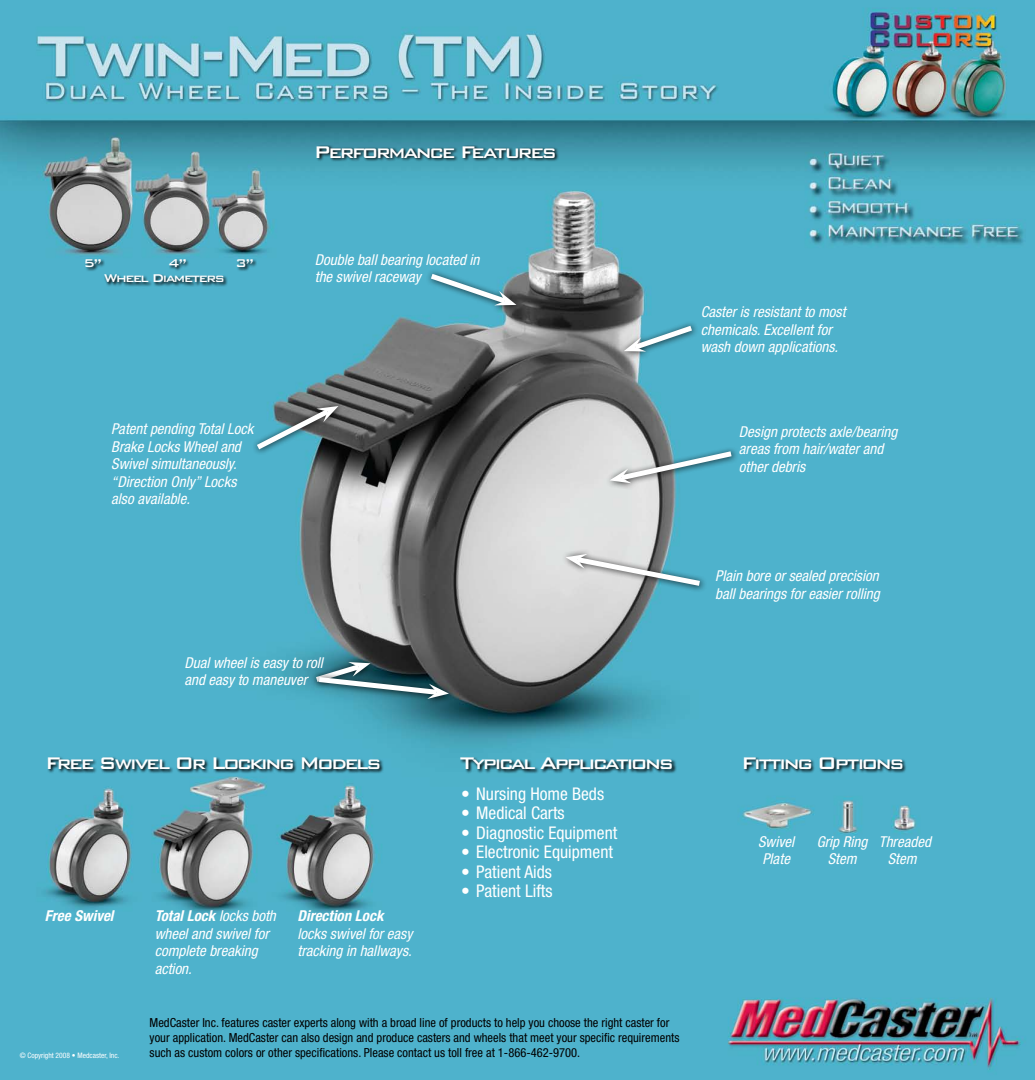
<style>
.page{position:relative;width:1035px;height:1080px;background:#fff}
.page>*{position:absolute;margin:0;border:0;box-sizing:border-box;transform-origin:0 0}
.t1{font:500 22.5px "Bank Gothic BT";letter-spacing:-.1em;color:#fff}
.t2{font:condensed 17.5px "Helvetica Neue";color:#fff}
.t3{font:italic condensed 15px/17.5px "Helvetica Neue";color:#fff}
.t4{font:italic 700 condensed 15px "Helvetica Neue";color:#fff}
.t5{font:500 15px "Bank Gothic BT";letter-spacing:-.1em;color:#fff}
.t6{font:condensed 12.5px/15px "Helvetica Neue";color:#000}
.t7{font:condensed 7.5px "Helvetica Neue";color:#fff}
.s1{font-weight:700}
</style>
<div class="page">
<img style="left:0;top:0;width:1035px;height:1080px">
<svg style="left:47px;top:757px;width:413px;height:34px;background:#4a9db3"></svg>
<svg style="left:460px;top:757px;width:262px;height:48px;background:#47a4bb"></svg>
<svg style="left:236px;top:258px;width:54px;height:34px"></svg>
<svg style="left:169px;top:258px;width:54px;height:15px"></svg>
<svg style="left:84px;top:258px;width:54px;height:34px"></svg>
<div style="left:251px;top:400px;width:101px;height:62px;background:#000;opacity:.8"></div>
<svg style="left:251px;top:405px;width:87px;height:49px;background:#5f8e9a"></svg>
<div style="left:425px;top:268px;width:104px;height:50px;background:#000;opacity:.8"></div>
<svg style="left:425px;top:270px;width:91px;height:37px;background:#65aec1"></svg>
<div style="left:310px;top:656px;width:74px;height:39px;background:#000;opacity:.8"></div>
<div style="left:313px;top:671px;width:149px;height:41px;background:#000;opacity:.8"></div>
<svg style="left:311px;top:661px;width:138px;height:38px;background:#517881"></svg>
<div style="left:604px;top:445px;width:140px;height:51px;background:#000;opacity:.8"></div>
<svg style="left:610px;top:448px;width:127px;height:36px;background:#8eb7c2"></svg>
<div style="left:560px;top:548px;width:153px;height:51px;background:#000;opacity:.8"></div>
<svg style="left:566px;top:554px;width:139px;height:35px;background:#a7c1c7"></svg>
<div style="left:618px;top:320px;width:87px;height:45px;background:#000;opacity:.8"></div>
<svg style="left:624px;top:322px;width:74px;height:31px;background:#7db9c9"></svg>
<svg style="left:316px;top:145px;width:418px;height:47px;background:#439db1"></svg>
<svg style="left:103px;top:273px;width:152px;height:27px;background:#46a0b8"></svg>
<svg style="left:744px;top:757px;width:286px;height:63px;background:#50aac2"></svg>
<h1 class="t1" style="left:314px;top:140px;width:244px">Performance Features</h1>
<p class="t5" style="left:84px;top:255px;width:20px">5”</p>
<p class="t5" style="left:168px;top:255px;width:20px">4”</p>
<p class="t5" style="left:235px;top:255px;width:20px">3”</p>
<p class="t5" style="left:104px;top:270px;width:123px">Wheel Diameters</p>
<p class="t3" style="left:111px;top:420px;width:144px">Patent pending Total Lock<br>Brake Locks Wheel and<br>Swivel simultaneously. “Direction Only” Locks also available.</p>
<p class="t3" style="left:315px;top:251px;width:166px">Double ball bearing located in the swivel raceway</p>
<p class="t3" style="left:184px;top:653px;width:140px">Dual wheel is easy to roll and easy to maneuver</p>
<p class="t3" style="left:701px;top:303px;width:146px">Caster is resistant to most chemicals. Excellent for wash down applications.</p>
<p class="t3" style="left:739px;top:423px;width:160px">Design protects axle/bearing areas from hair/water and other debris</p>
<p class="t3" style="left:715px;top:567px;width:166px">Plain bore or sealed precision ball bearings for easier rolling</p>
<h1 class="t1" style="left:45px;top:751px;width:338px">Free Swivel Or Locking Models</h1>
<h1 class="t1" style="left:460px;top:751px;width:215px">Typical Applications</h1>
<p class="t4" style="left:45px;top:907px;width:70px">Free Swivel</p>
<p class="t3" style="left:155px;top:907px;width:123px"><span class="s1">Total Lock</span> locks both wheel and swivel for complete breaking action.</p>
<p class="t4" style="left:297px;top:907px;width:88px">Direction Lock</p>
<p class="t3" style="left:297px;top:925px;width:117px">locks swivel for easy tracking in hallways.</p>
<p class="t2" style="left:461px;top:783px;width:144px">• Nursing Home Beds</p>
<p class="t2" style="left:461px;top:803px;width:105px">• Medical Carts</p>
<p class="t2" style="left:461px;top:822px;width:158px">• Diagnostic Equipment</p>
<p class="t2" style="left:461px;top:842px;width:153px">• Electronic Equipment</p>
<p class="t2" style="left:461px;top:861px;width:92px">• Patient Aids</p>
<p class="t2" style="left:461px;top:881px;width:93px">• Patient Lifts</p>
<p class="t7" style="left:20px;top:1051px;width:101px">© Copyright 2008 • Medcaster, Inc.</p>
<p class="t6" style="left:150px;top:1015px;width:531px">MedCaster Inc. features caster experts along with a broad line of products to help you choose the right caster for your application. MedCaster can also design and produce casters and wheels that meet your specific requirements such as custom colors or other specifications. Please contact us toll free at 1-866-462-9700.</p>
<h1 class="t1" style="left:741px;top:751px;width:165px">Fitting Options</h1>
<p class="t3" style="left:758px;top:833px;width:38px">Swivel<br>Plate</p>
<p class="t3" style="left:817px;top:833px;width:52px;text-align:center">Grip Ring<br>Stem</p>
<p class="t3" style="left:879px;top:833px;width:54px;text-align:center">Threaded<br>Stem</p>
</div>
